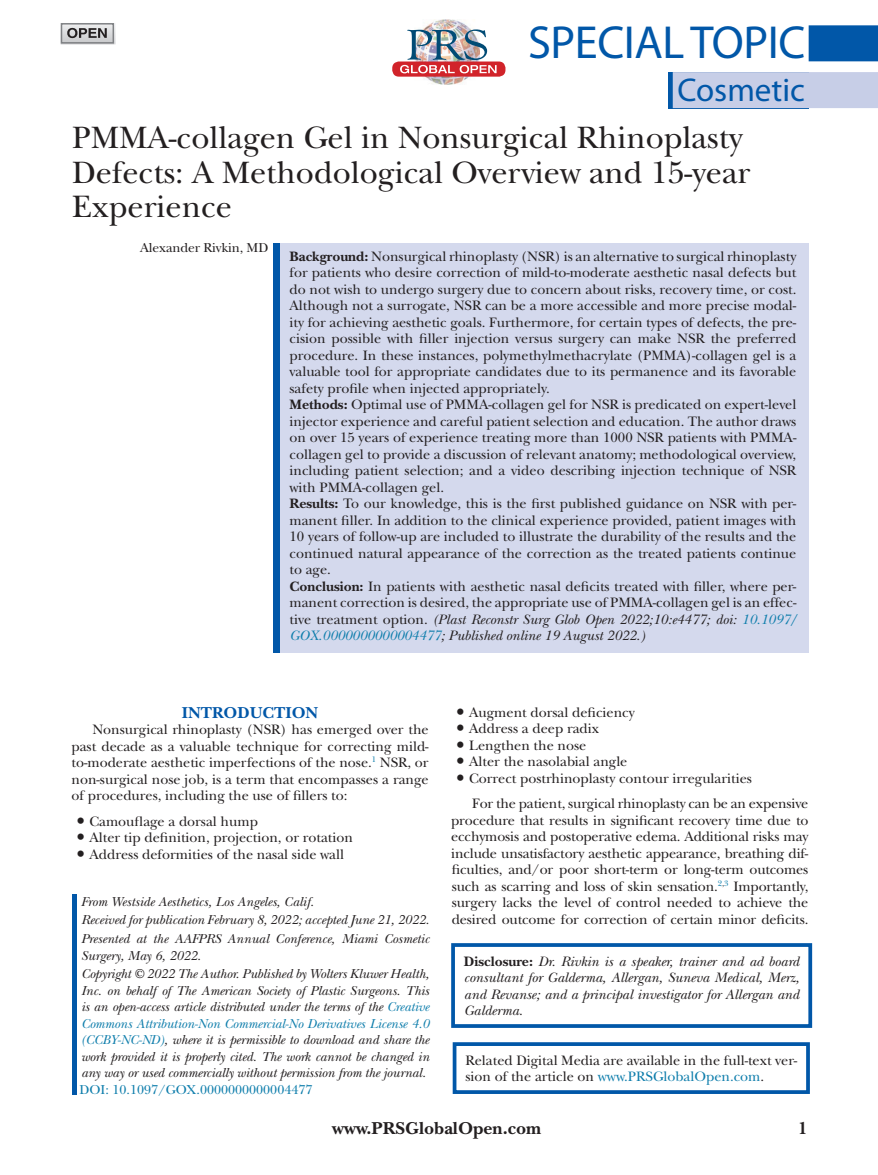
<style>
.page{position:relative;width:878px;height:1175px;background:#fff}
.page>*{position:absolute;margin:0;border:0;box-sizing:border-box;transform-origin:0 0}
.t1{font:46.5px "Myriad Pro";letter-spacing:-.01em;color:#0157a8}
.t2{font:33px "Myriad Pro";color:#0157a8}
.t3{font:32.25px/34.5px "New Baskerville Std";color:#231f20}
.t4{font:700 18px "New Baskerville Std";color:#231f20}
.t5{font:700 16.5px "New Baskerville Std";color:#0157a8}
.t6{font:14.25px/16.5px "New Baskerville Std";color:#231f20}
.t7{font:italic 14.25px/16.5px "New Baskerville Std";color:#231f20;text-align:justify}
.t8{font:italic 13.5px/16.5px "New Baskerville Std";color:#231f20}
.t9{font:13.5px "New Baskerville Std";color:#0f7eac}
.t10{font:13.5px "New Baskerville Std";letter-spacing:-.01em;color:#231f20}
.s1{font-weight:700}
.s2{font-style:italic}
.s3{font-style:italic;color:#0f7eac}
.s4{font-family:"Arial Unicode MS"}
.s5{color:#0f7eac}
.s6{font-weight:700;font-style:normal}
</style>
<div class="page">
<div style="left:452px;top:1042px;width:357px;height:52px;border:4px solid #0157a8"></div>
<div style="left:668px;top:72px;width:141px;height:36px;background:#0157a8"></div>
<div style="left:672px;top:72px;width:206px;height:36px;background:#c7cee7"></div>
<hr style="left:72px;top:895px;width:4px;height:54px;background:#0157a8">
<hr style="left:72px;top:930px;width:4px;height:35px;background:#0157a8">
<hr style="left:72px;top:965px;width:4px;height:118px;background:#0157a8">
<hr style="left:72px;top:1081px;width:4px;height:13px;background:#0157a8">
<div style="left:274px;top:240px;width:534px;height:413px;background:#d4d9ed"></div>
<div style="left:274px;top:238px;width:6px;height:159px;background:#0157a8"></div>
<div style="left:274px;top:387px;width:6px;height:109px;background:#0157a8"></div>
<div style="left:274px;top:486px;width:6px;height:93px;background:#0157a8"></div>
<div style="left:274px;top:568px;width:6px;height:85px;background:#0157a8"></div>
<div style="left:72px;top:126px;width:736px;height:116px;background:#fff"></div>
<img style="left:60px;top:23px;width:55px;height:22px">
<div style="left:61px;top:23px;width:53px;height:21px;border:2px solid #808285"></div>
<svg style="left:67px;top:28px;width:40px;height:10px"></svg>
<div style="left:451px;top:943px;width:361px;height:84px;border:4px solid #0157a8"></div>
<div style="left:808px;top:25px;width:70px;height:36px;background:#0157a8"></div>
<img style="left:423px;top:20px;width:48px;height:64px">
<svg style="left:392px;top:61px;width:113px;height:16px"></svg>
<img style="left:400px;top:29px;width:96px;height:44px">
<h1 class="t1" style="left:528px;top:14px;width:273px">Special Topic</h1>
<h2 class="t2" style="left:677px;top:69px;width:129px">Cosmetic</h2>
<h3 class="t3" style="left:72px;top:121px;width:680px">PMMA-collagen Gel in Nonsurgical Rhinoplasty<br>Defects: A Methodological Overview and 15-year<br>Experience</h3>
<p class="t10" style="left:140px;top:240px;width:130px">Alexander Rivkin, MD</p>
<p class="t6" style="left:289px;top:248px;width:508px"><span class="s1">Background:</span> Nonsurgical rhinoplasty (NSR) is an alternative to surgical rhinoplasty for patients who desire correction of mild-to-moderate aesthetic nasal defects but do not wish to undergo surgery due to concern about risks, recovery time, or cost.<br>Although not a surrogate, NSR can be a more accessible and more precise modal&shy;ity for achieving aesthetic goals. Furthermore, for certain types of defects, the pre&shy;cision possible with filler injection versus surgery can make NSR the preferred procedure. In these instances, polymethylmethacrylate (PMMA)-collagen gel is a valuable tool for appropriate candidates due to its permanence and its favorable safety profile when injected appropriately.<br><span class="s1">Methods:</span> Optimal use of PMMA-collagen gel for NSR is predicated on expert-level injector experience and careful patient selection and education. The author draws on over 15 years of experience treating more than 1000 NSR patients with PMMA&shy;collagen gel to provide a discussion of relevant anatomy; methodological overview, including patient selection; and a video describing injection technique of NSR with PMMA-collagen gel.<br><span class="s1">Results:</span> To our knowledge, this is the first published guidance on NSR with per&shy;manent filler. In addition to the clinical experience provided, patient images with 10 years of follow-up are included to illustrate the durability of the results and the continued natural appearance of the correction as the treated patients continue to age.<br><span class="s1">Conclusion:</span> In patients with aesthetic nasal deficits treated with filler, where per&shy;manent correction is desired, the appropriate use of PMMA-collagen gel is an effec&shy;tive treatment option. <span class="s2">(Plast Reconstr Surg Glob Open 2022;10:e4477; doi:</span> <span class="s3">10.1097/ GOX.0000000000004477</span><span class="s2">; Published online 19 August 2022.)</span></p>
<p class="t5" style="left:182px;top:702px;width:138px">INTRODUCTION</p>
<p class="t6" style="left:71px;top:721px;width:359px;text-align:justify;text-indent:21px">Nonsurgical rhinoplasty (NSR) has emerged over the past decade as a valuable technique for correcting mild&shy;to-moderate aesthetic imperfections of the nose.<sup>1</sup> NSR, or non-surgical nose job, is a term that encompasses a range of procedures, including the use of fillers to:</p>
<p class="t6" style="left:76px;top:813px;width:183px"><span class="s4">●</span> Camouflage a dorsal hump</p>
<p class="t6" style="left:76px;top:829px;width:278px"><span class="s4">●</span> Alter tip definition, projection, or rotation</p>
<p class="t6" style="left:76px;top:846px;width:269px"><span class="s4">●</span> Address deformities of the nasal side wall</p>
<p class="t8" style="left:81px;top:892px;width:349px;line-height:18.8px">From Westside Aesthetics, Los Angeles, Calif.<br>Received for publication February 8, 2022; accepted June 21, 2022.<br>Presented at the AAFPRS Annual Conference, Miami Cosmetic</p>
<p class="t8" style="left:81px;top:946px;width:350px;line-height:18.8px">Surgery, May 6, 2022.<br>Copyright © 2022 The Author. Published by Wolters Kluwer Health,</p>
<p class="t8" style="left:81px;top:982px;width:350px;text-align:justify">Inc. on behalf of The American Society of Plastic Surgeons. This is an open-access article distributed under the terms of the <span class="s5">Creative Commons Attribution-Non Commercial-No Derivatives License 4.0 (CCBY-NC-ND)</span>, where it is permissible to download and share the work provided it is properly cited. The work cannot be changed in any way or used commercially without permission from the journal.</p>
<p class="t9" style="left:80px;top:1081px;width:234px">DOI: 10.1097/GOX.0000000000004477</p>
<p class="t6" style="left:456px;top:704px;width:180px"><span class="s4">●</span> Augment dorsal deficiency</p>
<p class="t6" style="left:456px;top:720px;width:145px"><span class="s4">●</span> Address a deep radix</p>
<p class="t6" style="left:456px;top:737px;width:132px"><span class="s4">●</span> Lengthen the nose</p>
<p class="t6" style="left:456px;top:753px;width:173px"><span class="s4">●</span> Alter the nasolabial angle</p>
<p class="t6" style="left:472px;top:765px;width:338px;line-height:25.5px;text-indent:-16px"><span class="s4">●</span> Correct postrhinoplasty contour irregularities<br>For the patient, surgical rhinoplasty can be an expensive</p>
<p class="t6" style="left:451px;top:812px;width:359px;text-align:justify">procedure that results in significant recovery time due to ecchymosis and postoperative edema. Additional risks may include unsatisfactory aesthetic appearance, breathing dif&shy;ficulties, and/or poor short-term or long-term outcomes such as scarring and loss of skin sensation.<sup>2</sup><sup>,</sup><sup>3</sup> Importantly, surgery lacks the level of control needed to achieve the desired outcome for correction of certain minor deficits.</p>
<p class="t7" style="left:464px;top:952px;width:337px"><span class="s6">Disclosure:</span> Dr. Rivkin is a speaker, trainer and ad board consultant for Galderma, Allergan, Suneva Medical, Merz, and Revanse; and a principal investigator for Allergan and Galderma.</p>
<p class="t6" style="left:465px;top:1051px;width:333px">Related Digital Media are available in the full-text ver&shy;sion of the article on <span class="s5">www.PRSGlobalOpen.com</span>.</p>
<p class="t4" style="left:332px;top:1118px;width:210px">www.PRSGlobalOpen.com</p>
<p class="t4" style="left:798px;top:1118px;width:11px">1</p>
</div>
